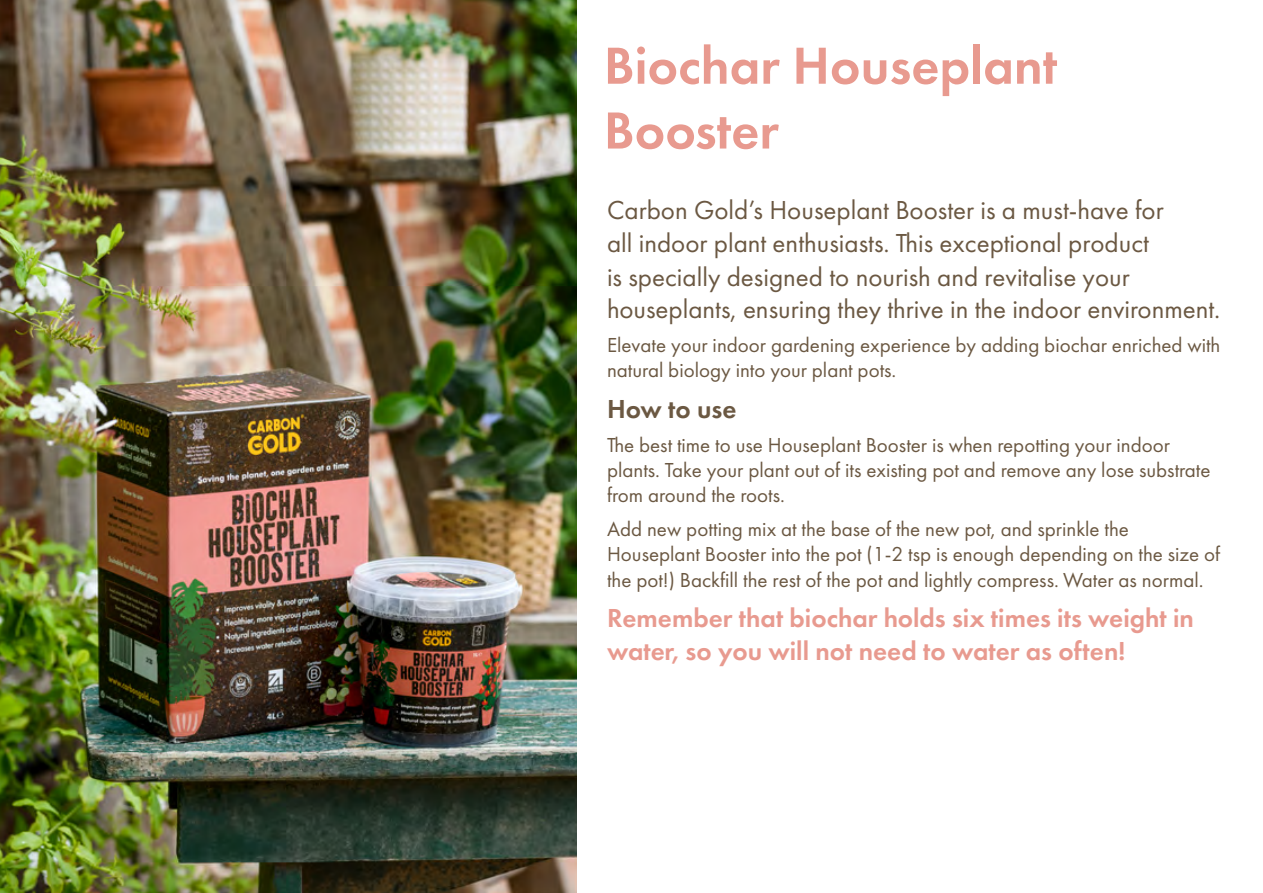
<style>
.page{position:relative;width:1263px;height:893px;background:#fff}
.page>*{position:absolute;margin:0;border:0;box-sizing:border-box;transform-origin:0 0}
.t1{font:600 54px/64.8px "Futura PT";color:#e89a8f}
.t2{font:27px/33px "Futura PT";color:#6b5842}
.t3{font:600 27px/32.4px "Futura PT";color:#e89a8f}
.t4{font:600 27px "Futura PT";color:#6b5842}
.t5{font:21px/25.2px "Futura PT";color:#6b5842}
</style>
<div class="page">
<img style="left:0;top:0;width:576px;height:893px">
<h1 class="t1" style="left:604px;top:33px;width:455px">Biochar Houseplant<br>Booster</h1>
<p class="t2" style="left:607px;top:194px;width:615px">Carbon Gold’s Houseplant Booster is a must-have for<br>all indoor plant enthusiasts. This exceptional product<br>is specially designed to nourish and revitalise your houseplants, ensuring they thrive in the indoor environment.</p>
<p class="t5" style="left:607px;top:332px;width:615px">Elevate your indoor gardening experience by adding biochar enriched with natural biology into your plant pots.</p>
<p class="t4" style="left:607px;top:392px;width:131px">How to use</p>
<p class="t5" style="left:607px;top:432px;width:605px">The best time to use Houseplant Booster is when repotting your indoor plants. Take your plant out of its existing pot and remove any lose substrate from around the roots.</p>
<p class="t5" style="left:607px;top:516px;width:615px">Add new potting mix at the base of the new pot, and sprinkle the<br>Houseplant Booster into the pot (1-2 tsp is enough depending on the size of the pot!) Backfill the rest of the pot and lightly compress. Water as normal.</p>
<p class="t3" style="left:607px;top:602px;width:588px">Remember that biochar holds six times its weight in water, so you will not need to water as often!</p>
</div>
